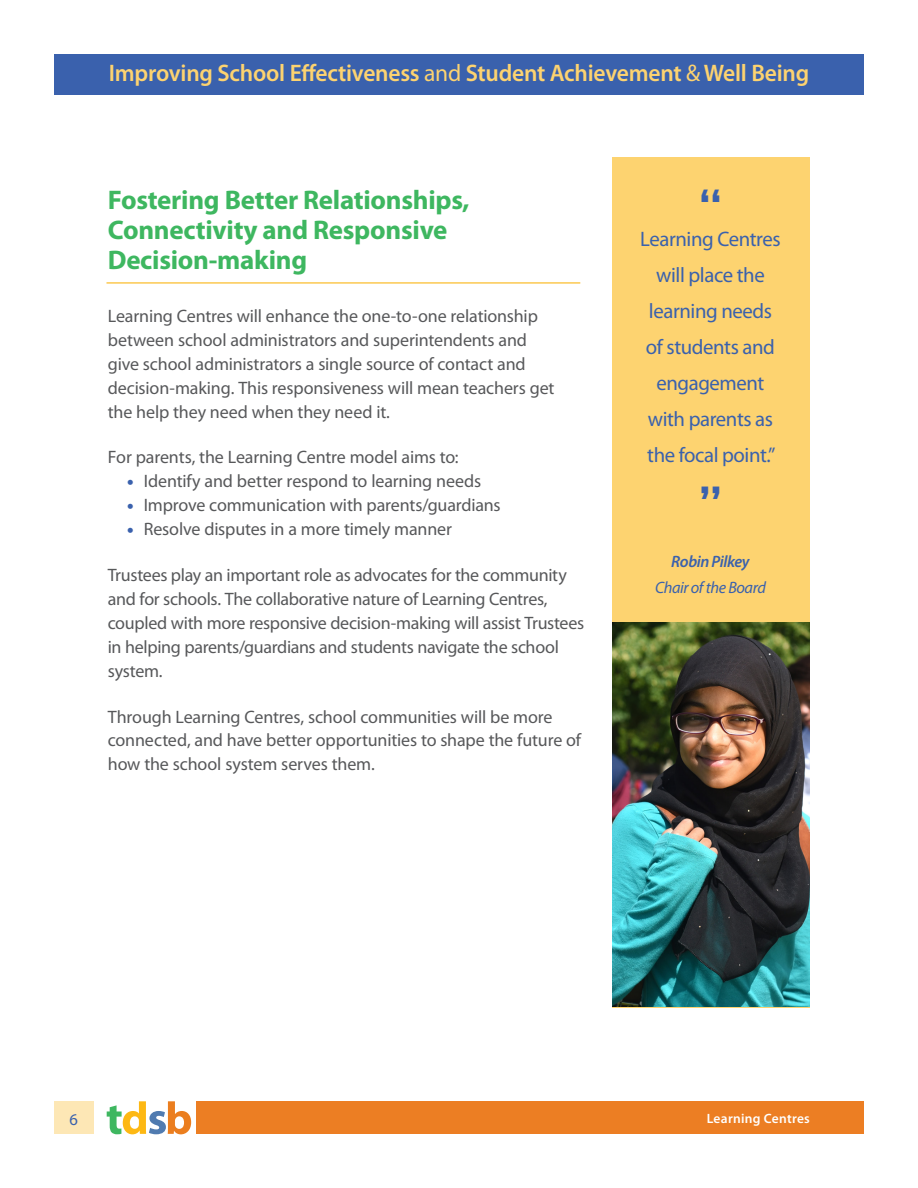
<style>
.page{position:relative;width:918px;height:1188px;background:#fff}
.page>*{position:absolute;margin:0;border:0;box-sizing:border-box;transform-origin:0 0}
.t1{font:700 45px "Serifa";color:#3a61ad}
.t2{font:700 27px/30px "Myriad Pro";letter-spacing:-.01em;color:#3eb760}
.t3{font:600 24px "Myriad Pro";letter-spacing:-.01em;color:#fdd370}
.t4{font:21px/36px "Myriad Pro";letter-spacing:-.02em;color:#3a61ad;text-align:center}
.t5{font:18px/24px "Myriad Pro";letter-spacing:-.01em;color:#57585a}
.t6{font:italic 16.5px "Myriad Pro";letter-spacing:-.025em;color:#3a61ad}
.t7{font:italic 600 16.5px "Myriad Pro";letter-spacing:-.025em;color:#3a61ad}
.t8{font:16.5px "Myriad Pro";color:#3a61ad}
.t9{font:600 13.5px "Myriad Pro";letter-spacing:.02em;color:#fff}
.s1{font-weight:400}
.s2{font-weight:900;color:#3a61ad}
</style>
<div class="page">
<div style="left:196px;top:1101px;width:668px;height:33px;background:#ec7e23"></div>
<div style="left:54px;top:1101px;width:40px;height:33px;background:#fde7b5"></div>
<div style="left:612px;top:158px;width:198px;height:837px;background:#fdd370"></div>
<hr style="left:106px;top:282px;width:474px;height:2px;background:#fbb616">
<div style="left:54px;top:54px;width:810px;height:40px;background:#3a61ad"></div>
<img style="left:612px;top:622px;width:198px;height:385px">
<svg style="left:107px;top:1101px;width:84px;height:33px"></svg>
<h3 class="t3" style="left:109px;top:58px;width:702px">Improving School Effectiveness <span class="s1">and</span> Student Achievement <span class="s1">&amp;</span> Well Being</h3>
<h2 class="t2" style="left:108px;top:184px;width:363px">Fostering Better Relationships,<br>Connectivity and Responsive<br>Decision-making</h2>
<p class="t5" style="left:108px;top:303px;width:448px">Learning Centres will enhance the one-to-one relationship between school administrators and superintendents and give school administrators a single source of contact and decision-making. This responsiveness will mean teachers get the help they need when they need it.</p>
<p class="t5" style="left:108px;top:445px;width:352px">For parents, the Learning Centre model aims to:</p>
<p class="t5" style="left:127px;top:469px;width:355px"><span class="s2">•</span> Identify and better respond to learning needs</p>
<p class="t5" style="left:127px;top:493px;width:375px"><span class="s2">•</span> Improve communication with parents/guardians</p>
<p class="t5" style="left:127px;top:517px;width:326px"><span class="s2">•</span> Resolve disputes in a more timely manner</p>
<p class="t5" style="left:108px;top:563px;width:478px">Trustees play an important role as advocates for the community and for schools. The collaborative nature of Learning Centres, coupled with more responsive decision-making will assist Trustees in helping parents/guardians and students navigate the school system.</p>
<p class="t5" style="left:108px;top:704px;width:475px">Through Learning Centres, school communities will be more connected, and have better opportunities to shape the future of how the school system serves them.</p>
<p class="t1" style="left:698px;top:178px;width:26px">“</p>
<p class="t4" style="left:640px;top:221px;width:142px">Learning Centres will place the learning needs of students and engagement with parents as the focal point.”</p>
<p class="t1" style="left:698px;top:475px;width:26px">”</p>
<p class="t7" style="left:671px;top:551px;width:80px">Robin Pilkey</p>
<p class="t6" style="left:655px;top:577px;width:112px">Chair of the Board</p>
<p class="t8" style="left:69px;top:1109px;width:10px">6</p>
<p class="t9" style="left:707px;top:1110px;width:104px">Learning Centres</p>
</div>
